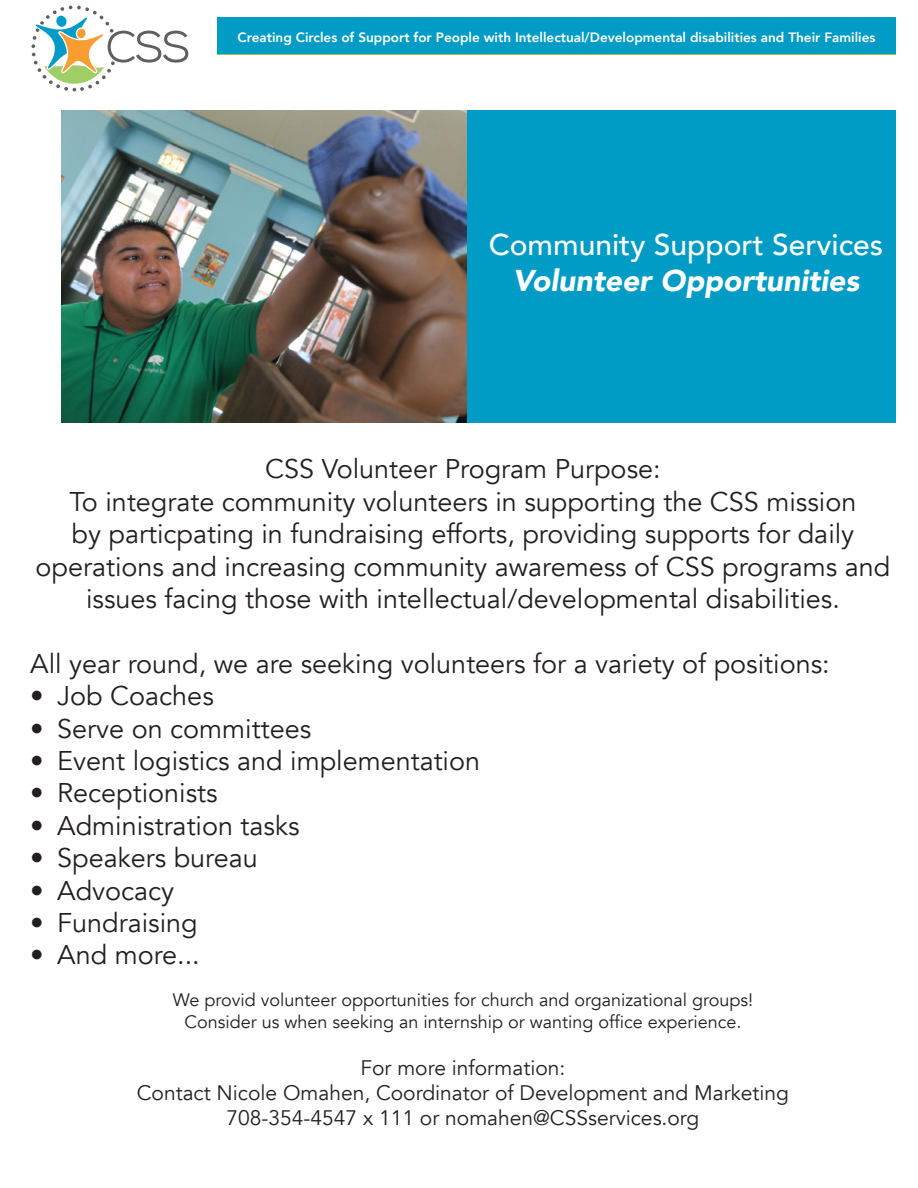
<style>
.page{position:relative;width:918px;height:1188px;background:#fff}
.page>*{position:absolute;margin:0;border:0;box-sizing:border-box;transform-origin:0 0}
.t1{font:500 30px "Avenir";color:#fff}
.t2{font:italic 900 30px "Avenir";color:#fff}
.t3{font:27px/32.4px "Avenir";color:#231f20;text-align:center}
.t4{font:21px "Avenir";color:#231f20}
.t5{font:18px "Avenir";color:#231f20}
.t6{font:800 13.5px "Avenir";color:#fff}
</style>
<div class="page">
<div style="left:459px;top:110px;width:437px;height:312px;background:#009cc5"></div>
<img style="left:62px;top:110px;width:405px;height:312px">
<svg style="left:31px;top:5px;width:158px;height:87px"></svg>
<div style="left:217px;top:17px;width:679px;height:38px;background:#92c947"></div>
<div style="left:217px;top:17px;width:679px;height:37px;background:#009cc5"></div>
<p class="t6" style="left:238px;top:27px;width:639px">Creating Circles of Support for People with Intellectual/Developmental disabilities and Their Families</p>
<p class="t1" style="left:489px;top:219px;width:396px">Community Support Services</p>
<p class="t2" style="left:513px;top:256px;width:348px">Volunteer Opportunities</p>
<p class="t3" style="left:265px;top:453px;width:397px">CSS Volunteer Program Purpose:</p>
<p class="t3" style="left:36px;top:486px;width:856px">To integrate community volunteers in supporting the CSS mission<br>by particpating in fundraising efforts, providing supports for daily operations and increasing community awaremess of CSS programs and issues facing those with intellectual/developmental disabilities.</p>
<p class="t3" style="left:30px;top:648px;width:801px">All year round, we are seeking volunteers for a variety of positions:</p>
<p class="t3" style="left:30px;top:680px;width:185px">• Job Coaches</p>
<p class="t3" style="left:30px;top:713px;width:283px">• Serve on committees</p>
<p class="t3" style="left:30px;top:745px;width:451px">• Event logistics and implementation</p>
<p class="t3" style="left:30px;top:777px;width:189px">• Receptionists</p>
<p class="t3" style="left:30px;top:810px;width:271px">• Administration tasks</p>
<p class="t3" style="left:30px;top:842px;width:229px">• Speakers bureau</p>
<p class="t3" style="left:30px;top:875px;width:146px">• Advocacy</p>
<p class="t3" style="left:30px;top:907px;width:169px">• Fundraising</p>
<p class="t3" style="left:30px;top:939px;width:171px">• And more...</p>
<p class="t5" style="left:173px;top:989px;width:582px">We provid volunteer opportunities for church and organizational groups!</p>
<p class="t5" style="left:184px;top:1011px;width:559px">Consider us when seeking an internship or wanting office experience.</p>
<p class="t4" style="left:360px;top:1055px;width:206px">For more information:</p>
<p class="t4" style="left:137px;top:1080px;width:654px">Contact Nicole Omahen, Coordinator of Development and Marketing</p>
<p class="t4" style="left:227px;top:1105px;width:474px">708-354-4547 x 111 or nomahen@CSSservices.org</p>
</div>
